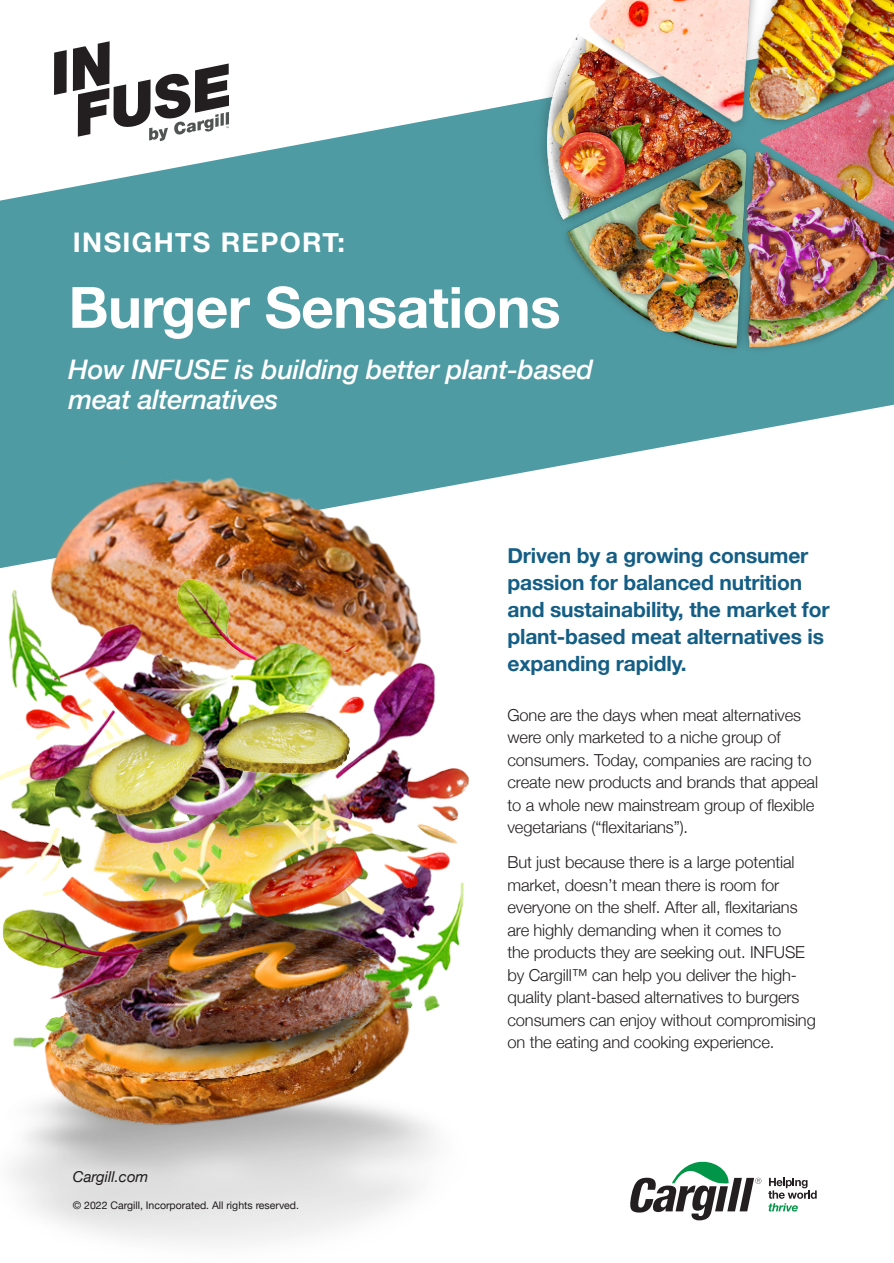
<style>
.page{position:relative;width:894px;height:1263px;background:#fff}
.page>*{position:absolute;margin:0;border:0;box-sizing:border-box;transform-origin:0 0}
.t1{font:700 57px "Helvetica Neue";letter-spacing:-.01em;color:#fff}
.t2{font:italic 500 27px/30px "Helvetica Neue";letter-spacing:-.01em;color:#fff}
.t3{font:700 27px "Helvetica Neue";letter-spacing:.05em;color:#fff}
.t4{font:700 21px/27px "Helvetica Neue";letter-spacing:-.01em;color:#145e85}
.t5{font:300 16.5px/22.5px "Helvetica Neue";letter-spacing:-.01em;color:#231f20}
.t6{font:italic 15px "Helvetica Neue";color:#231f20}
.FOOTNOTES{font:10.5px "Helvetica Neue";color:#231f20}
</style>
<div class="page">
<svg style="left:0;top:68px;width:893px;height:389px;fill:#4f9ba3"></svg>
<svg style="left:54px;top:50px;width:13px;height:45px"></svg>
<svg style="left:73px;top:41px;width:156px;height:100px"></svg>
<svg style="left:704px;top:1161px;width:57px;height:59px"></svg>
<svg style="left:768px;top:1177px;width:48px;height:34px"></svg>
<img style="left:0;top:457px;width:704px;height:786px">
<img style="left:512px;top:0;width:381px;height:373px">
<p class="t3" style="left:73px;top:221px;width:273px">INSIGHTS REPORT:</p>
<p class="t1" style="left:68px;top:263px;width:493px">Burger Sensations</p>
<p class="t2" style="left:68px;top:352px;width:526px">How INFUSE is building better plant-based meat alternatives</p>
<p class="t4" style="left:507px;top:542px;width:323px">Driven by a growing consumer passion for balanced nutrition and sustainability, the market for plant-based meat alternatives is expanding rapidly.</p>
<p class="t6" style="left:73px;top:1165px;width:77px">Cargill.com</p>
<p class="FOOTNOTES" style="left:73px;top:1197px;width:227px">© 2022 Cargill, Incorporated. All rights reserved.</p>
<p class="t5" style="left:507px;top:702px;width:312px">Gone are the days when meat alternatives were only marketed to a niche group of consumers. Today, companies are racing to create new products and brands that appeal to a whole new mainstream group of flexible vegetarians (“flexitarians”).</p>
<p class="t5" style="left:507px;top:849px;width:310px">But just because there is a large potential market, doesn’t mean there is room for everyone on the shelf. After all, flexitarians are highly demanding when it comes to<br>the products they are seeking out. INFUSE by Cargill™ can help you deliver the high&shy;quality plant-based alternatives to burgers consumers can enjoy without compromising on the eating and cooking experience.</p>
</div>
